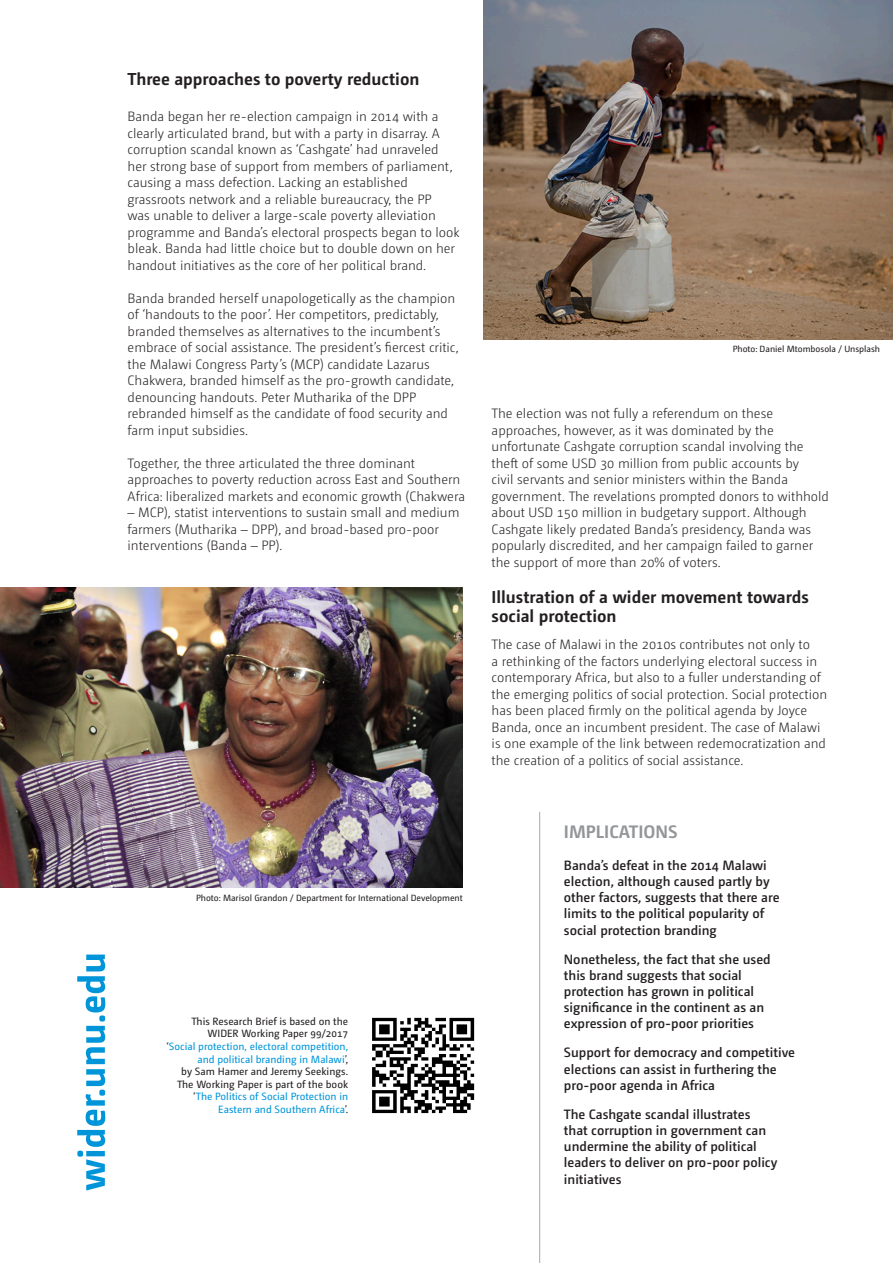
<style>
.page{position:relative;width:893px;height:1263px;background:#fff}
.page>*{position:absolute;margin:0;border:0;box-sizing:border-box;transform-origin:0 0}
.IMPLICATIONS{font:700 18px "Camingo Dos";color:#939598}
.Heading_1{font:700 17.25px/19.5px "Camingo Dos";color:#231f20}
.Paragraph{font:300 13.5px/16.5px "Camingo Dos";color:#231f20}
.Highlight{font:600 13.5px/16.2px "Camingo Dos";color:#231f20}
.RB_source_text{font:10.5px/12.6px "Camingo Dos";color:#231f20;text-align:right}
.RB_source_text-2{font:10.5px/12.6px "Camingo Dos";color:#0095d9;text-align:right}
.Credits{font:9px "Camingo Dos";color:#231f20}
.s1{color:#231f20}
.s2{color:#0095d9}
</style>
<div class="page">
<hr style="left:539px;top:812px;width:1px;height:451px;background:#a8a9ad">
<svg style="left:77px;top:954px;width:28px;height:236px"></svg>
<svg style="left:372px;top:1018px;width:102px;height:95px"></svg>
<img style="left:0;top:587px;width:463px;height:300px">
<img style="left:483px;top:0;width:410px;height:340px">
<p class="Heading_1" style="left:128px;top:69px;width:293px">Three approaches to poverty reduction</p>
<p class="Paragraph" style="left:128px;top:108px;width:334px">Banda began her re-election campaign in 2014 with a clearly articulated brand, but with a party in disarray. A corruption scandal known as ‘Cashgate’ had unraveled her strong base of support from members of parliament, causing a mass defection. Lacking an established grassroots network and a reliable bureaucracy, the PP<br>was unable to deliver a large-scale poverty alleviation programme and Banda’s electoral prospects began to look bleak. Banda had little choice but to double down on her handout initiatives as the core of her political brand.</p>
<p class="Paragraph" style="left:128px;top:290px;width:333px">Banda branded herself unapologetically as the champion of ‘handouts to the poor’. Her competitors, predictably, branded themselves as alternatives to the incumbent’s embrace of social assistance. The president’s fiercest critic, the Malawi Congress Party’s (MCP) candidate Lazarus Chakwera, branded himself as the pro-growth candidate, denouncing handouts. Peter Mutharika of the DPP rebranded himself as the candidate of food security and farm input subsidies.</p>
<p class="Paragraph" style="left:128px;top:455px;width:339px">Together, the three articulated the three dominant approaches to poverty reduction across East and Southern<br>Africa: liberalized markets and economic growth (Chakwera</p>
<p class="Paragraph" style="left:128px;top:504px;width:333px">– MCP), statist interventions to sustain small and medium farmers (Mutharika – DPP), and broad-based pro-poor interventions (Banda – PP).</p>
<p class="Credits" style="left:196px;top:893px;width:268px">Photo: Marisol Grandon / Department for International Development</p>
<p class="RB_source_text" style="left:191px;top:1015px;width:158px">This Research Brief is based on the<br>WIDER Working Paper 99/2017</p>
<p class="RB_source_text-2" style="left:167px;top:1040px;width:183px"><span class="s1">‘</span>Social protection, electoral competition, and political branding in Malawi<span class="s1">’,</span></p>
<p class="RB_source_text" style="left:177px;top:1065px;width:173px">by Sam Hamer and Jeremy Seekings.<br>The Working Paper is part of the book ‘<span class="s2">The Politics of Social Protection in Eastern and Southern Africa</span>’.</p>
<p class="Credits" style="left:733px;top:344px;width:149px">Photo: Daniel Mtombosola / Unsplash</p>
<p class="Paragraph" style="left:492px;top:405px;width:339px">The election was not fully a referendum on these approaches, however, as it was dominated by the unfortunate Cashgate corruption scandal involving the theft of some USD 30 million from public accounts by<br>civil servants and senior ministers within the Banda government. The revelations prompted donors to withhold about USD 150 million in budgetary support. Although Cashgate likely predated Banda’s presidency, Banda was popularly discredited, and her campaign failed to garner the support of more than 20% of voters.</p>
<p class="Heading_1" style="left:492px;top:587px;width:319px">Illustration of a wider movement towards social protection</p>
<p class="Paragraph" style="left:492px;top:636px;width:337px">The case of Malawi in the 2010s contributes not only to<br>a rethinking of the factors underlying electoral success in contemporary Africa, but also to a fuller understanding of the emerging politics of social protection. Social protection has been placed firmly on the political agenda by Joyce Banda, once an incumbent president. The case of Malawi is one example of the link between redemocratization and the creation of a politics of social assistance.</p>
<p class="IMPLICATIONS" style="left:564px;top:821px;width:115px">IMPLICATIONS</p>
<p class="Highlight" style="left:564px;top:857px;width:217px">Banda’s defeat in the 2014 Malawi election, although caused partly by other factors, suggests that there are limits to the political popularity of social protection branding</p>
<p class="Highlight" style="left:564px;top:951px;width:208px">Nonetheless, the fact that she used this brand suggests that social protection has grown in political significance in the continent as an expression of pro-poor priorities</p>
<p class="Highlight" style="left:564px;top:1044px;width:233px">Support for democracy and competitive elections can assist in furthering the pro-poor agenda in Africa</p>
<p class="Highlight" style="left:564px;top:1106px;width:215px">The Cashgate scandal illustrates that corruption in government can undermine the ability of political leaders to deliver on pro-poor policy initiatives</p>
</div>
